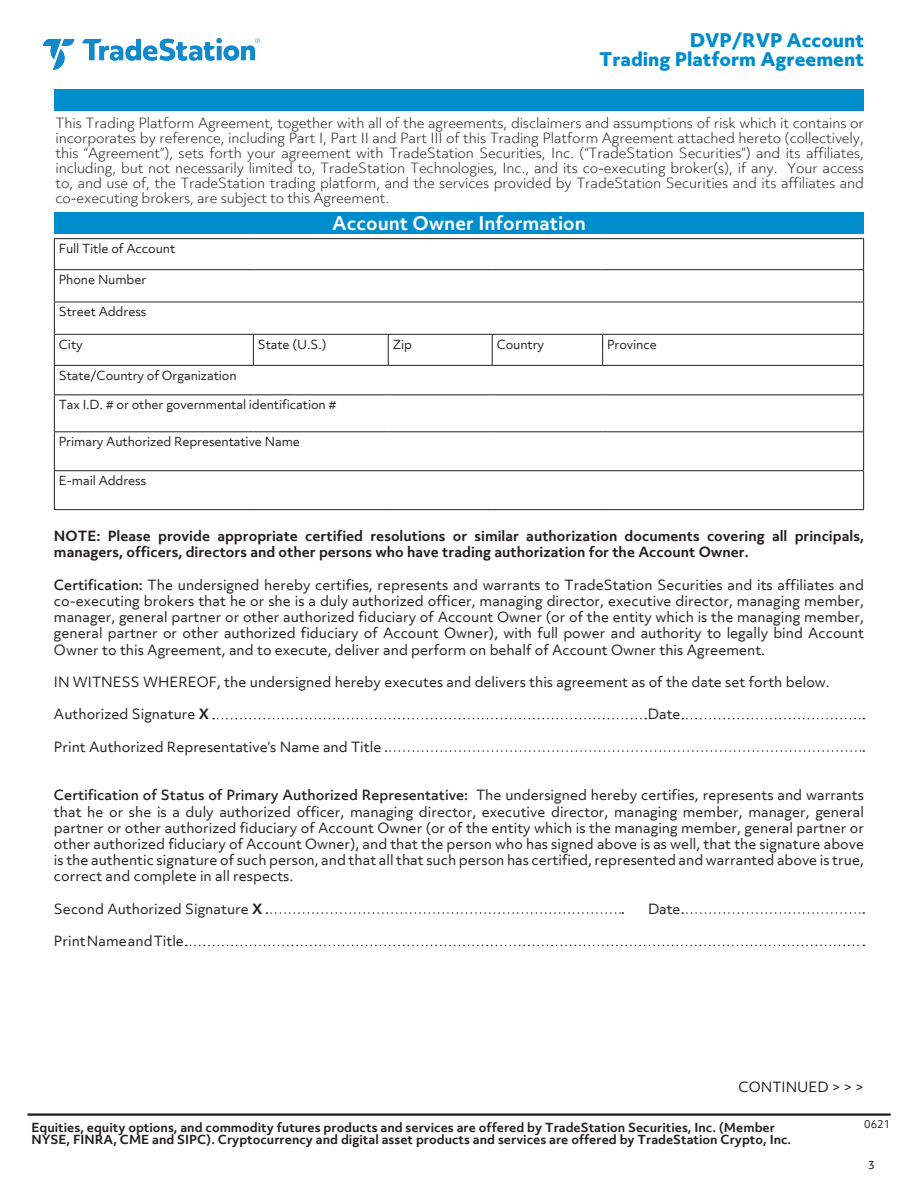
<style>
.page{position:relative;width:918px;height:1188px;background:#fff}
.page>*{position:absolute;margin:0;border:0;box-sizing:border-box;transform-origin:0 0}
.t1{font:800 18px/19.5px "Objektiv Mk 3";color:#008dce;text-align:right}
.t2{font:700 18px "Objektiv Mk 3";color:#fff}
.t3{font:13.5px/16.2px "Objektiv Mk 3";color:#231f20;text-align:justify}
.t4{font:300 13.5px/15px "Objektiv Mk 3";letter-spacing:-.01em;color:#231f20;text-align:justify}
.t5{font:700 13.5px/16.2px "Objektiv Mk 3";color:#231f20}
.t6{font:700 12px "Objektiv Mk 3";color:#231f20}
.t7{font:12px "Objektiv Mk 3";letter-spacing:-.01em;color:#231f20}
.t8{font:10.5px "Objektiv Mk 3";color:#231f20}
.t9{font:10.5px "Objektiv Mk 3";color:#000}
.s1{font-weight:500}
.s2{font-weight:700}
</style>
<div class="page">
<div style="left:54px;top:212px;width:810px;height:22px;background:#008dce"></div>
<svg style="left:55px;top:239px;width:808px;height:233px"></svg>
<hr style="left:54px;top:238px;width:199px;height:1px;background:#231f20">
<hr style="left:54px;top:239px;width:1px;height:30px;background:#231f20">
<hr style="left:253px;top:238px;width:135px;height:1px;background:#231f20">
<hr style="left:388px;top:238px;width:104px;height:1px;background:#231f20">
<hr style="left:492px;top:238px;width:111px;height:1px;background:#231f20">
<hr style="left:603px;top:238px;width:261px;height:1px;background:#231f20">
<hr style="left:863px;top:239px;width:1px;height:30px;background:#231f20">
<hr style="left:54px;top:269px;width:199px;height:1px;background:#231f20">
<hr style="left:54px;top:270px;width:1px;height:32px;background:#231f20">
<hr style="left:253px;top:269px;width:135px;height:1px;background:#231f20">
<hr style="left:388px;top:269px;width:104px;height:1px;background:#231f20">
<hr style="left:492px;top:269px;width:111px;height:1px;background:#231f20">
<hr style="left:603px;top:269px;width:261px;height:1px;background:#231f20">
<hr style="left:863px;top:270px;width:1px;height:32px;background:#231f20">
<hr style="left:54px;top:302px;width:199px;height:1px;background:#231f20">
<hr style="left:54px;top:302px;width:1px;height:32px;background:#231f20">
<hr style="left:253px;top:302px;width:135px;height:1px;background:#231f20">
<hr style="left:388px;top:302px;width:104px;height:1px;background:#231f20">
<hr style="left:492px;top:302px;width:111px;height:1px;background:#231f20">
<hr style="left:603px;top:302px;width:261px;height:1px;background:#231f20">
<hr style="left:863px;top:302px;width:1px;height:32px;background:#231f20">
<hr style="left:54px;top:334px;width:199px;height:1px;background:#231f20">
<hr style="left:54px;top:335px;width:1px;height:30px;background:#231f20">
<hr style="left:253px;top:334px;width:135px;height:1px;background:#231f20">
<hr style="left:253px;top:335px;width:1px;height:30px;background:#231f20">
<hr style="left:388px;top:334px;width:104px;height:1px;background:#231f20">
<hr style="left:388px;top:335px;width:1px;height:30px;background:#231f20">
<hr style="left:492px;top:334px;width:111px;height:1px;background:#231f20">
<hr style="left:492px;top:335px;width:1px;height:30px;background:#231f20">
<hr style="left:603px;top:334px;width:261px;height:1px;background:#231f20">
<hr style="left:602px;top:335px;width:1px;height:30px;background:#231f20">
<hr style="left:863px;top:335px;width:1px;height:30px;background:#231f20">
<hr style="left:54px;top:365px;width:199px;height:1px;background:#231f20">
<svg style="left:54px;top:366px;width:1px;height:28px"></svg>
<hr style="left:253px;top:365px;width:135px;height:1px;background:#231f20">
<hr style="left:388px;top:365px;width:104px;height:1px;background:#231f20">
<hr style="left:492px;top:365px;width:111px;height:1px;background:#231f20">
<hr style="left:603px;top:365px;width:261px;height:1px;background:#231f20">
<svg style="left:863px;top:366px;width:1px;height:28px"></svg>
<hr style="left:54px;top:394px;width:199px;height:1px;background:#231f20">
<hr style="left:54px;top:395px;width:1px;height:36px;background:#231f20">
<hr style="left:253px;top:394px;width:135px;height:1px;background:#231f20">
<hr style="left:388px;top:394px;width:104px;height:1px;background:#231f20">
<hr style="left:492px;top:394px;width:111px;height:1px;background:#231f20">
<hr style="left:603px;top:394px;width:261px;height:1px;background:#231f20">
<hr style="left:863px;top:395px;width:1px;height:36px;background:#231f20">
<hr style="left:54px;top:431px;width:199px;height:1px;background:#231f20">
<hr style="left:54px;top:432px;width:1px;height:38px;background:#231f20">
<hr style="left:253px;top:431px;width:135px;height:1px;background:#231f20">
<hr style="left:388px;top:431px;width:104px;height:1px;background:#231f20">
<hr style="left:492px;top:431px;width:111px;height:1px;background:#231f20">
<hr style="left:603px;top:431px;width:261px;height:1px;background:#231f20">
<hr style="left:863px;top:432px;width:1px;height:38px;background:#231f20">
<hr style="left:54px;top:470px;width:199px;height:1px;background:#231f20">
<hr style="left:54px;top:471px;width:1px;height:38px;background:#231f20">
<hr style="left:253px;top:470px;width:135px;height:1px;background:#231f20">
<hr style="left:388px;top:470px;width:104px;height:1px;background:#231f20">
<hr style="left:492px;top:470px;width:111px;height:1px;background:#231f20">
<hr style="left:603px;top:470px;width:261px;height:1px;background:#231f20">
<hr style="left:863px;top:471px;width:1px;height:38px;background:#231f20">
<hr style="left:54px;top:509px;width:199px;height:1px;background:#231f20">
<hr style="left:253px;top:509px;width:135px;height:1px;background:#231f20">
<hr style="left:388px;top:509px;width:104px;height:1px;background:#231f20">
<hr style="left:492px;top:509px;width:111px;height:1px;background:#231f20">
<hr style="left:603px;top:509px;width:261px;height:1px;background:#231f20">
<svg style="left:213px;top:718px;width:433px;height:1px"></svg>
<svg style="left:682px;top:718px;width:182px;height:1px"></svg>
<svg style="left:386px;top:750px;width:478px;height:2px"></svg>
<svg style="left:267px;top:912px;width:356px;height:2px"></svg>
<svg style="left:682px;top:912px;width:182px;height:2px"></svg>
<svg style="left:186px;top:945px;width:678px;height:1px"></svg>
<hr style="left:27px;top:1113px;width:864px;height:3px;background:#231f20">
<div style="left:54px;top:89px;width:810px;height:22px;background:#008dce"></div>
<img style="left:43px;top:38px;width:216px;height:32px">
<h1 class="t1" style="left:599px;top:30px;width:266px">DVP/RVP Account<br>Trading Platform Agreement</h1>
<p class="t4" style="left:56px;top:115px;width:810px">This Trading Platform Agreement, together with all of the agreements, disclaimers and assumptions of risk which it contains or incorporates by reference, including Part I, Part II and Part III of this Trading Platform Agreement attached hereto (collectively, this “Agreement”), sets forth your agreement with TradeStation Securities, Inc. (“TradeStation Securities”) and its affiliates, including, but not necessarily limited to, TradeStation Technologies, Inc., and its co-executing broker(s), if any. Your access to, and use of, the TradeStation trading platform, and the services provided by TradeStation Securities and its affiliates and co-executing brokers, are subject to this Agreement.</p>
<h1 class="t2" style="left:332px;top:211px;width:255px">Account Owner Information</h1>
<p class="t7" style="left:59px;top:240px;width:118px">Full Title of Account</p>
<p class="t7" style="left:59px;top:271px;width:89px">Phone Number</p>
<p class="t7" style="left:59px;top:303px;width:89px">Street Address</p>
<p class="t7" style="left:59px;top:336px;width:25px">City</p>
<p class="t7" style="left:258px;top:336px;width:70px">State (U.S.)</p>
<p class="t7" style="left:393px;top:336px;width:21px">Zip</p>
<p class="t7" style="left:497px;top:336px;width:49px">Country</p>
<p class="t7" style="left:607px;top:336px;width:51px">Province</p>
<p class="t7" style="left:59px;top:367px;width:179px">State/Country of Organization</p>
<p class="t7" style="left:59px;top:396px;width:279px">Tax I.D. # or other governmental identification #</p>
<p class="t7" style="left:59px;top:433px;width:243px">Primary Authorized Representative Name</p>
<p class="t7" style="left:59px;top:472px;width:89px">E-mail Address</p>
<p class="t5" style="left:54px;top:528px;width:812px">NOTE: Please provide appropriate certified resolutions or similar authorization documents covering all principals, managers, officers, directors and other persons who have trading authorization for the Account Owner.</p>
<p class="t3" style="left:54px;top:577px;width:812px"><span class="s1">Certification:</span> The undersigned hereby certifies, represents and warrants to TradeStation Securities and its affiliates and co-executing brokers that he or she is a duly authorized officer, managing director, executive director, managing member, manager, general partner or other authorized fiduciary of Account Owner (or of the entity which is the managing member, general partner or other authorized fiduciary of Account Owner), with full power and authority to legally bind Account Owner to this Agreement, and to execute, deliver and perform on behalf of Account Owner this Agreement.</p>
<p class="t3" style="left:54px;top:674px;width:777px">IN WITNESS WHEREOF, the undersigned hereby executes and delivers this agreement as of the date set forth below.</p>
<p class="t3" style="left:54px;top:706px;width:157px">Authorized Signature <span class="s2">X</span></p>
<p class="t3" style="left:648px;top:706px;width:34px">Date</p>
<p class="t3" style="left:54px;top:739px;width:329px">Print Authorized Representative’s Name and Title</p>
<p class="t3" style="left:54px;top:787px;width:812px"><span class="s1">Certification of Status of Primary Authorized Representative:</span> The undersigned hereby certifies, represents and warrants that he or she is a duly authorized officer, managing director, executive director, managing member, manager, general partner or other authorized fiduciary of Account Owner (or of the entity which is the managing member, general partner or other authorized fiduciary of Account Owner), and that the person who has signed above is as well, that the signature above is the authentic signature of such person, and that all that such person has certified, represented and warranted above is true, correct and complete in all respects.</p>
<p class="t3" style="left:54px;top:901px;width:210px">Second Authorized Signature <span class="s2">X</span></p>
<p class="t3" style="left:648px;top:901px;width:34px">Date</p>
<p class="t3" style="left:54px;top:933px;width:132px">Print Name and Title</p>
<p class="t3" style="left:739px;top:1079px;width:127px">CONTINUED &gt; &gt; &gt;</p>
<p class="t6" style="left:32px;top:1119px;width:745px">Equities, equity options, and commodity futures products and services are offered by TradeStation Securities, Inc. (Member</p>
<p class="t8" style="left:864px;top:1117px;width:28px">0621</p>
<p class="t6" style="left:32px;top:1131px;width:761px">NYSE, FINRA, CME and SIPC). Cryptocurrency and digital asset products and services are offered by TradeStation Crypto, Inc.</p>
<p class="t9" style="left:868px;top:1158px;width:8px">3</p>
</div>
